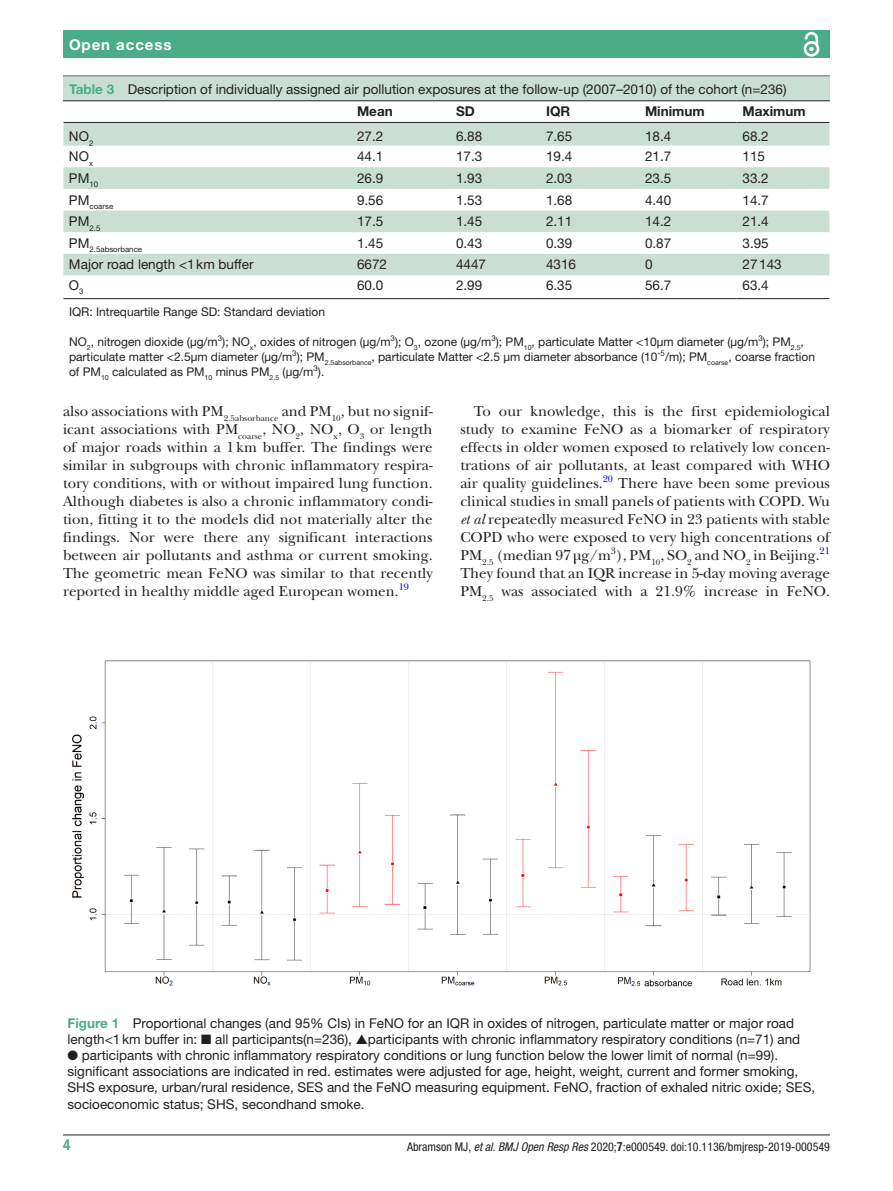
<style>
.page{position:relative;width:893px;height:1191px;background:#fff}
.page>*{position:absolute;margin:0;border:0;box-sizing:border-box;transform-origin:0 0}
.t1{font:15px/18px "New Baskerville";color:#231f20;text-align:justify}
.t2{font:700 15px "Helvetica Neue LT Std";letter-spacing:.065em;color:#fff}
.t3{font:700 condensed 15px "Helvetica Neue LT Std";color:#4bad87}
.t4{font:13.5px/16.2px "Helvetica Neue LT Std";color:#231f20}
.t5{font:700 13.5px "Helvetica Neue LT Std";color:#231f20}
.t6{font:12px/15px "Helvetica Neue LT Std";color:#231f20}
.t7{font:condensed 12px "Helvetica Neue LT Std";color:#231f20}
.t8{font:9.9px "New Baskerville";color:#00f}
.t9{font:9.9px "New Baskerville";color:#231f20}
.t10{font:7.8px "Helvetica Neue LT Std";color:#231f20}
.s1{font-weight:700;color:#4bad87}
.s2{font-weight:700}
.s3{font-style:italic}
.s4{font-family:"Helvetica";font-weight:700}
</style>
<div class="page">
<hr style="left:63px;top:1134px;width:767px;height:1px;background:#231f20">
<div style="left:63px;top:31px;width:767px;height:27px;background:#4bad87"></div>
<svg style="left:803px;top:31px;width:17px;height:26px"></svg>
<div style="left:63px;top:76px;width:767px;height:24px;background:#c9dfd3"></div>
<svg style="left:64px;top:101px;width:766px;height:199px"></svg>
<hr style="left:63px;top:100px;width:288px;height:1px;background:#231f20">
<hr style="left:63px;top:122px;width:288px;height:1px;background:#231f20">
<hr style="left:351px;top:100px;width:99px;height:1px;background:#231f20">
<hr style="left:351px;top:122px;width:99px;height:1px;background:#231f20">
<hr style="left:450px;top:100px;width:90px;height:1px;background:#231f20">
<hr style="left:450px;top:122px;width:90px;height:1px;background:#231f20">
<hr style="left:540px;top:100px;width:99px;height:1px;background:#231f20">
<hr style="left:540px;top:122px;width:99px;height:1px;background:#231f20">
<hr style="left:639px;top:100px;width:97px;height:1px;background:#231f20">
<hr style="left:639px;top:122px;width:97px;height:1px;background:#231f20">
<hr style="left:736px;top:100px;width:94px;height:1px;background:#231f20">
<hr style="left:736px;top:122px;width:94px;height:1px;background:#231f20">
<hr style="left:351px;top:298px;width:99px;height:1px;background:#231f20">
<hr style="left:450px;top:298px;width:90px;height:1px;background:#231f20">
<hr style="left:540px;top:298px;width:99px;height:1px;background:#231f20">
<hr style="left:639px;top:298px;width:97px;height:1px;background:#231f20">
<hr style="left:736px;top:298px;width:94px;height:1px;background:#231f20">
<hr style="left:63px;top:298px;width:288px;height:1px;background:#231f20">
<svg style="left:63px;top:101px;width:1px;height:198px"></svg>
<img style="left:72px;top:660px;width:739px;height:327px">
<p class="t2" style="left:69px;top:35px;width:104px">Open access</p>
<p class="t4" style="left:357px;top:78px;width:431px;line-height:22px;text-indent:-288px"><span class="s1">Table 3</span> Description of individually assigned air pollution exposures at the follow-up (2007–2010) of the cohort (n=236)<br><span class="s2">Mean</span></p>
<p class="t5" style="left:456px;top:103px;width:20px">SD</p>
<p class="t5" style="left:546px;top:103px;width:26px">IQR</p>
<p class="t5" style="left:645px;top:103px;width:61px">Minimum</p>
<p class="t5" style="left:742px;top:103px;width:65px">Maximum</p>
<p class="t4" style="left:69px;top:128px;width:26px">NO<sub>2</sub></p>
<p class="t4" style="left:357px;top:128px;width:28px">27.2</p>
<p class="t4" style="left:456px;top:128px;width:28px">6.88</p>
<p class="t4" style="left:546px;top:128px;width:28px">7.65</p>
<p class="t4" style="left:645px;top:128px;width:28px">18.4</p>
<p class="t4" style="left:742px;top:128px;width:28px">68.2</p>
<p class="t4" style="left:69px;top:148px;width:26px">NO<sub>x</sub></p>
<p class="t4" style="left:357px;top:148px;width:28px">44.1</p>
<p class="t4" style="left:456px;top:148px;width:28px">17.3</p>
<p class="t4" style="left:546px;top:148px;width:28px">19.4</p>
<p class="t4" style="left:645px;top:148px;width:28px">21.7</p>
<p class="t4" style="left:742px;top:148px;width:24px">115</p>
<p class="t4" style="left:69px;top:170px;width:31px">PM<sub>10</sub></p>
<p class="t4" style="left:357px;top:170px;width:28px">26.9</p>
<p class="t4" style="left:456px;top:170px;width:28px">1.93</p>
<p class="t4" style="left:546px;top:170px;width:28px">2.03</p>
<p class="t4" style="left:645px;top:170px;width:28px">23.5</p>
<p class="t4" style="left:742px;top:170px;width:28px">33.2</p>
<p class="t10" style="left:69px;top:202px;width:46px"><sup>PM</sup>coarse</p>
<p class="t4" style="left:357px;top:191px;width:28px">9.56</p>
<p class="t4" style="left:456px;top:191px;width:28px">1.53</p>
<p class="t4" style="left:546px;top:191px;width:28px">1.68</p>
<p class="t4" style="left:645px;top:191px;width:28px">4.40</p>
<p class="t4" style="left:742px;top:191px;width:28px">14.7</p>
<p class="t10" style="left:69px;top:223px;width:33px"><sup>PM</sup>2.5</p>
<p class="t4" style="left:357px;top:213px;width:28px">17.5</p>
<p class="t4" style="left:456px;top:213px;width:28px">1.45</p>
<p class="t4" style="left:546px;top:213px;width:28px">2.11</p>
<p class="t4" style="left:645px;top:213px;width:28px">14.2</p>
<p class="t4" style="left:742px;top:213px;width:28px">21.4</p>
<p class="t10" style="left:69px;top:245px;width:75px"><sup>PM</sup>2.5absorbance</p>
<p class="t4" style="left:357px;top:235px;width:28px">1.45</p>
<p class="t4" style="left:456px;top:235px;width:28px">0.43</p>
<p class="t4" style="left:546px;top:235px;width:28px">0.39</p>
<p class="t4" style="left:645px;top:235px;width:28px">0.87</p>
<p class="t4" style="left:742px;top:235px;width:28px">3.95</p>
<p class="t4" style="left:69px;top:256px;width:186px">Major road length &lt;1km buffer</p>
<p class="t4" style="left:357px;top:256px;width:32px">6672</p>
<p class="t4" style="left:456px;top:256px;width:32px">4447</p>
<p class="t4" style="left:546px;top:256px;width:32px">4316</p>
<p class="t4" style="left:645px;top:256px;width:9px">0</p>
<p class="t4" style="left:742px;top:256px;width:41px">27143</p>
<p class="t4" style="left:69px;top:276px;width:16px">O<sub>3</sub></p>
<p class="t4" style="left:357px;top:276px;width:28px">60.0</p>
<p class="t4" style="left:456px;top:276px;width:28px">2.99</p>
<p class="t4" style="left:546px;top:276px;width:28px">6.35</p>
<p class="t4" style="left:645px;top:276px;width:28px">56.7</p>
<p class="t4" style="left:742px;top:276px;width:28px">63.4</p>
<p class="t6" style="left:69px;top:304px;width:258px">IQR: Intrequartile Range SD: Standard deviation</p>
<p class="t6" style="left:69px;top:334px;width:747px">NO<sub>2</sub>, nitrogen dioxide (µg/m<sup>3</sup>); NO<sub>x</sub>, oxides of nitrogen (µg/m<sup>3</sup>); O<sub>3</sub>, ozone (µg/m<sup>3</sup>); PM<sub>10</sub>, particulate Matter &lt;10µm diameter (µg/m<sup>3</sup>); PM<sub>2.5</sub>, particulate matter &lt;2.5µm diameter (µg/m<sup>3</sup>); PM<sub>2.5absorbance</sub>, particulate Matter &lt;2.5 µm diameter absorbance (10<sup>-5</sup>/m); PM<sub>coarse</sub>, coarse fraction of PM<sub>10</sub> calculated as PM<sub>10</sub> minus PM<sub>2.5</sub> (µg/m<sup>3</sup>).</p>
<p class="t1" style="left:63px;top:402px;width:371px">also associations with PM<sub>2.5absorbance</sub> and PM<sub>10</sub>, but no signif&shy;icant associations with PM<sub>coarse</sub>, NO<sub>2</sub>, NO<sub>x</sub>, O<sub>3</sub> or length of major roads within a 1km buffer. The findings were similar in subgroups with chronic inflammatory respira&shy;tory conditions, with or without impaired lung function.<br>Although diabetes is also a chronic inflammatory condi&shy;tion, fitting it to the models did not materially alter the findings. Nor were there any significant interactions between air pollutants and asthma or current smoking.<br>The geometric mean FeNO was similar to that recently reported in healthy middle aged European women.</p>
<p class="t8" style="left:399px;top:580px;width:12px">19</p>
<p class="t1" style="left:460px;top:402px;width:371px;text-indent:14px">To our knowledge, this is the first epidemiological study to examine FeNO as a biomarker of respiratory effects in older women exposed to relatively low concen&shy;trations of air pollutants, at least compared with WHO air quality guidelines.</p>
<p class="t8" style="left:603px;top:472px;width:12px">20</p>
<p class="t1" style="left:460px;top:474px;width:371px;text-indent:158px">There have been some previous clinical studies in small panels of patients with COPD. Wu <span class="s3">et al</span> repeatedly measured FeNO in 23 patients with stable COPD who were exposed to very high concentrations of PM<sub>2.5</sub> (median 97µg/m ), PM<sub>10</sub>, SO<sub>2</sub> and NO<sub>2</sub> in Beijing.</p>
<p class="t9" style="left:611px;top:544px;width:7px">3</p>
<p class="t8" style="left:820px;top:544px;width:12px">21</p>
<p class="t1" style="left:460px;top:564px;width:371px">They found that an IQR increase in 5-day moving average<br>PM<sub>2.5</sub> was associated with a 21.9% increase in FeNO.</p>
<p class="t4" style="left:68px;top:1014px;width:734px"><span class="s1">Figure 1</span> Proportional changes (and 95% CIs) in FeNO for an IQR in oxides of nitrogen, particulate matter or major road length&lt;1km buffer in: ■ all participants(n=236), ▲participants with chronic inflammatory respiratory conditions (n=71) and</p>
<p class="t4" style="left:68px;top:1047px;width:749px">● participants with chronic inflammatory respiratory conditions or lung function below the lower limit of normal (n=99). significant associations are indicated in red. estimates were adjusted for age, height, weight, current and former smoking, SHS exposure, urban/rural residence, SES and the FeNO measuring equipment. FeNO, fraction of exhaled nitric oxide; SES, socioeconomic status; SHS, secondhand smoke.</p>
<p class="t3" style="left:63px;top:1135px;width:9px">4</p>
<p class="t7" style="left:407px;top:1139px;width:424px">Abramson MJ, <span class="s3">et al</span>. <span class="s3">BMJ Open Resp Res</span> 2020;<span class="s4">7</span>:e000549. doi:10.1136/bmjresp-2019-000549</p>
</div>
